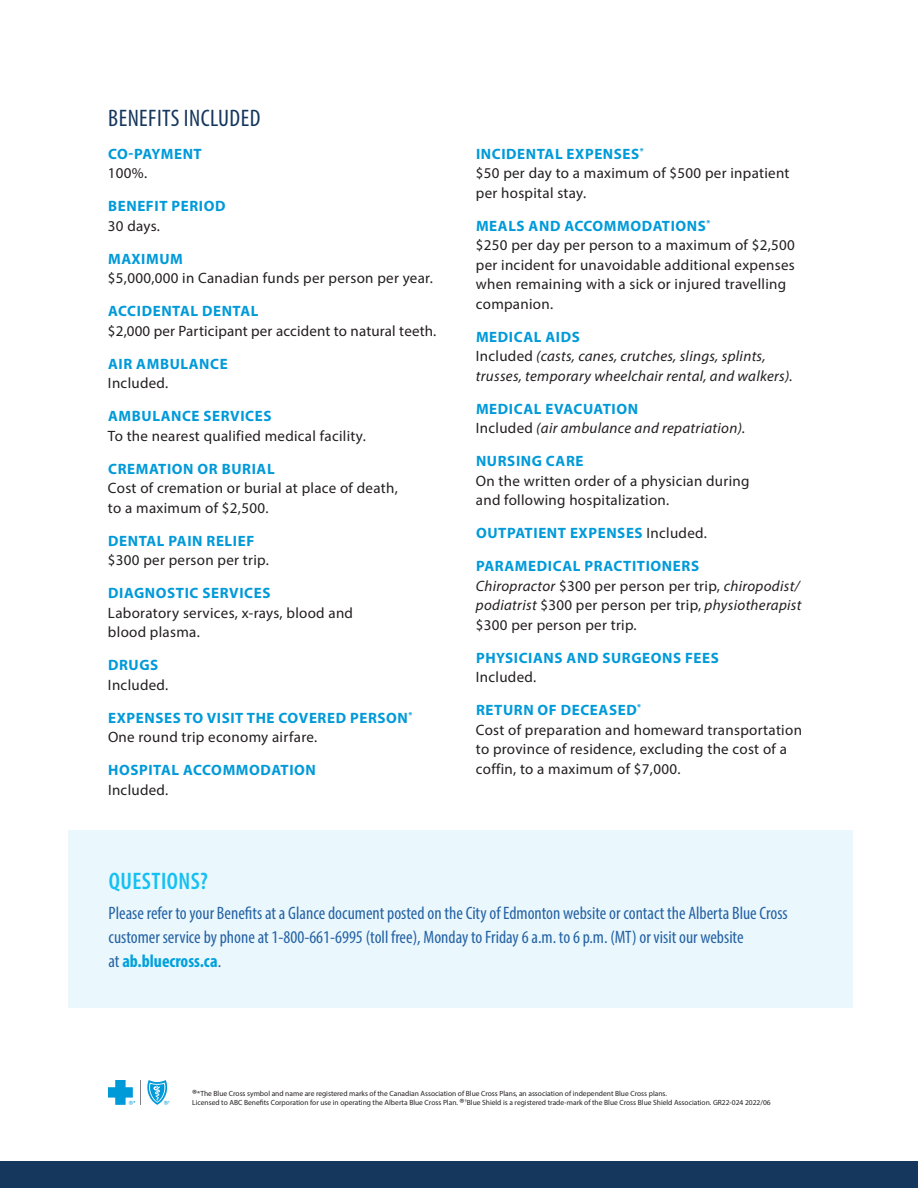
<style>
.page{position:relative;width:918px;height:1188px;background:#fff}
.page>*{position:absolute;margin:0;border:0;box-sizing:border-box;transform-origin:0 0}
.t1{font:condensed 24px "Myriad Pro";letter-spacing:.02em;color:#15365d}
.t2{font:600 condensed 24px "Myriad Pro";letter-spacing:.02em;color:#15c0f2}
.t3{font:condensed 18px/24px "Myriad Pro";color:#2563a4}
.t4{font:15px/19.5px "Myriad Pro";letter-spacing:.02em;color:#231f20}
.t5{font:700 15px/19.5px "Myriad Pro";letter-spacing:.04em;color:#009ad9}
.t6{font:italic 15px/19.5px "Myriad Pro";letter-spacing:.02em;color:#231f20}
.t7{font:700 15px "Myriad Pro";letter-spacing:.02em;color:#009ad9}
.t8{font:7.5px/9px "Myriad Pro";color:#231f20}
.s1{font-weight:400;color:#231f20}
.s2{font-weight:700;color:#009ad9}
.s3{font-weight:700;font-style:normal;color:#009ad9}
.s4{font-style:normal}
.s5{font-style:italic}
.s6{font-weight:700;color:#00a1dc}
.s7{font-size:12px}
</style>
<div class="page">
<svg style="left:147px;top:1080px;width:23px;height:25px"></svg>
<svg style="left:108px;top:1080px;width:33px;height:25px"></svg>
<div style="left:0;top:1161px;width:918px;height:27px;background:#15365d"></div>
<div style="left:68px;top:830px;width:785px;height:178px;background:#eaf7fd"></div>
<h1 class="t1" style="left:108px;top:103px;width:154px">BENEFITS INCLUDED</h1>
<p class="t7" style="left:108px;top:144px;width:95px">CO-PAYMENT</p>
<p class="t4" style="left:108px;top:163px;width:41px">100%.</p>
<p class="t5" style="left:108px;top:196px;width:119px">BENEFIT PERIOD</p>
<p class="t4" style="left:108px;top:216px;width:54px">30 days.</p>
<p class="t5" style="left:108px;top:248px;width:76px">MAXIMUM</p>
<p class="t4" style="left:108px;top:268px;width:326px">$5,000,000 in Canadian funds per person per year.</p>
<p class="t5" style="left:108px;top:301px;width:152px">ACCIDENTAL DENTAL</p>
<p class="t4" style="left:108px;top:321px;width:330px">$2,000 per Participant per accident to natural teeth.</p>
<p class="t5" style="left:108px;top:353px;width:121px">AIR AMBULANCE</p>
<p class="t4" style="left:108px;top:373px;width:62px">Included.</p>
<p class="t5" style="left:108px;top:406px;width:165px">AMBULANCE SERVICES</p>
<p class="t4" style="left:108px;top:426px;width:259px">To the nearest qualified medical facility.</p>
<p class="t5" style="left:108px;top:458px;width:168px">CREMATION OR BURIAL</p>
<p class="t4" style="left:108px;top:478px;width:291px">Cost of cremation or burial at place of death, to a maximum of $2,500.</p>
<p class="t5" style="left:108px;top:530px;width:148px">DENTAL PAIN RELIEF</p>
<p class="t4" style="left:108px;top:550px;width:162px">$300 per person per trip.</p>
<p class="t5" style="left:108px;top:583px;width:164px">DIAGNOSTIC SERVICES</p>
<p class="t4" style="left:108px;top:603px;width:247px">Laboratory services, x-rays, blood and blood plasma.</p>
<p class="t5" style="left:108px;top:655px;width:52px">DRUGS</p>
<p class="t4" style="left:108px;top:675px;width:62px">Included.</p>
<p class="t5" style="left:108px;top:707px;width:306px">EXPENSES TO VISIT THE COVERED PERSON<sup>*<br></sup><span class="s1">One round trip economy airfare.</span></p>
<p class="t5" style="left:108px;top:760px;width:209px">HOSPITAL ACCOMMODATION</p>
<p class="t4" style="left:108px;top:780px;width:62px">Included.</p>
<p class="t4" style="left:476px;top:144px;width:315px"><span class="s2">INCIDENTAL EXPENSES</span><sup>*<br></sup>$50 per day to a maximum of $500 per inpatient per hospital stay.</p>
<p class="t4" style="left:476px;top:216px;width:320px"><span class="s2">MEALS AND ACCOMMODATIONS</span><sup>*<br></sup>$250 per day per person to a maximum of $2,500 per incident for unavoidable additional expenses when remaining with a sick or injured travelling companion.</p>
<p class="t6" style="left:476px;top:327px;width:318px"><span class="s3">MEDICAL AIDS<br></span><span class="s4">Included</span> (casts, canes, crutches, slings, splints, trusses, temporary wheelchair rental, and walkers).</p>
<p class="t6" style="left:476px;top:399px;width:271px"><span class="s3">MEDICAL EVACUATION<br></span><span class="s4">Included</span> (air ambulance and repatriation).</p>
<p class="t5" style="left:476px;top:451px;width:109px">NURSING CARE</p>
<p class="t4" style="left:476px;top:471px;width:275px">On the written order of a physician during and following hospitalization.</p>
<p class="t5" style="left:476px;top:523px;width:232px">OUTPATIENT EXPENSES <span class="s1">Included.</span></p>
<p class="t4" style="left:476px;top:556px;width:327px"><span class="s2">PARAMEDICAL PRACTITIONERS<br></span><span class="s5">Chiropractor</span> $300 per person per trip, <span class="s5">chiropodist/ podiatrist</span> $300 per person per trip, <span class="s5">physiotherapist </span>$300 per person per trip.</p>
<p class="t5" style="left:476px;top:647px;width:244px">PHYSICIANS AND SURGEONS FEES</p>
<p class="t4" style="left:476px;top:667px;width:62px">Included.</p>
<p class="t4" style="left:476px;top:700px;width:328px"><span class="s2">RETURN OF DECEASED</span><sup>*<br></sup>Cost of preparation and homeward transportation to province of residence, excluding the cost of a coffin, to a maximum of $7,000.</p>
<h1 class="t2" style="left:109px;top:866px;width:101px">QUESTIONS?</h1>
<p class="t3" style="left:109px;top:901px;width:681px">Please refer to your Benefits at a Glance document posted on the City of Edmonton website or contact the Alberta Blue Cross customer service by phone at 1-800-661-6995 (toll free), Monday to Friday 6 a.m. to 6 p.m. (MT) or visit our website<br>at <span class="s6">ab.bluecross.ca</span>.</p>
<p class="t8" style="left:192px;top:1089px;width:580px"><span class="s7">®</span>*The Blue Cross symbol and name are registered marks of the Canadian Association of Blue Cross Plans, an association of independent Blue Cross plans.<br>Licensed to ABC Benefits Corporation for use in operating the Alberta Blue Cross Plan. <span class="s7">®</span><sup>†</sup>Blue Shield is a registered trade-mark of the Blue Cross Blue Shield Association. GR22-024 2022/06</p>
</div>
